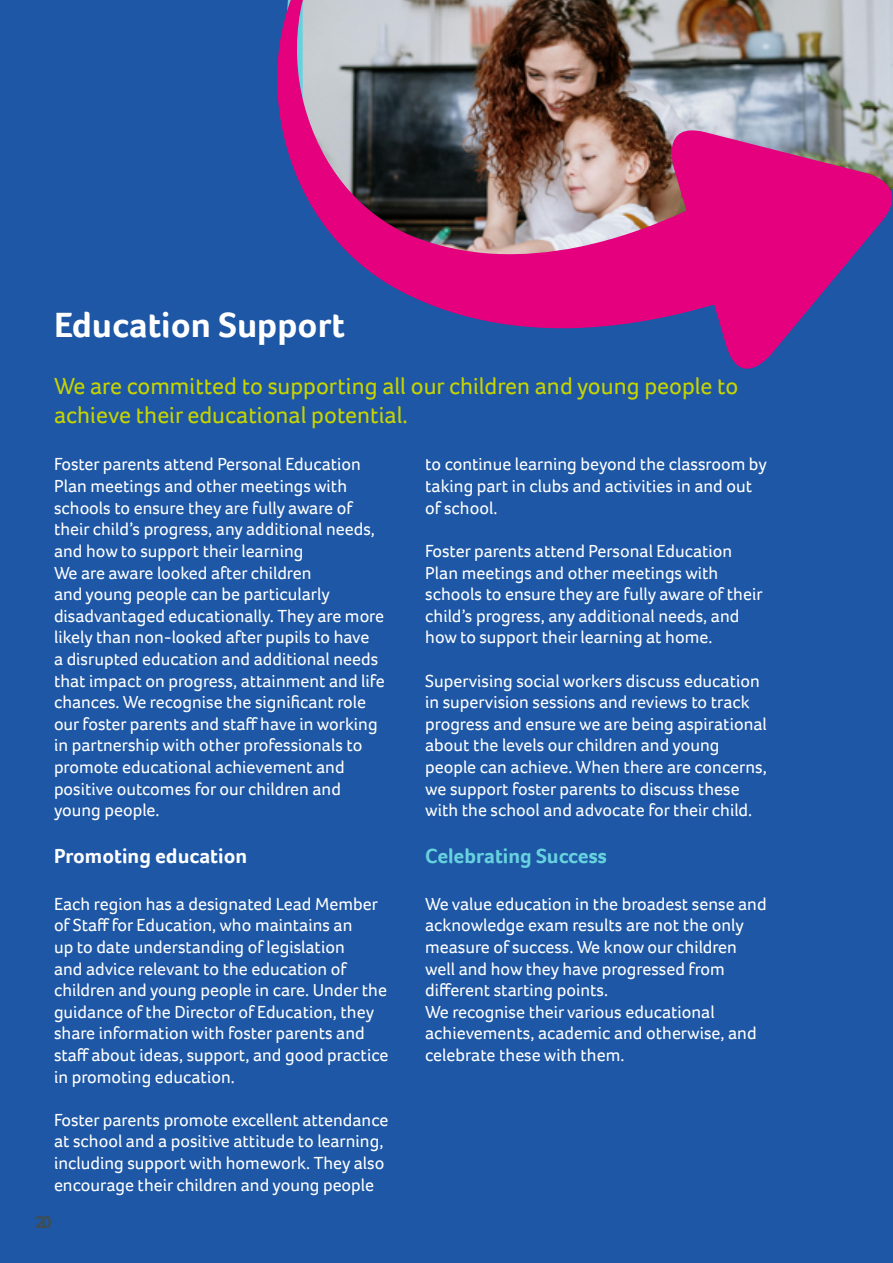
<style>
.page{position:relative;width:893px;height:1263px;background:#fff}
.page>*{position:absolute;margin:0;border:0;box-sizing:border-box;transform-origin:0 0}
.t1{font:700 36px "Foco";color:#fff}
.t2{font:24px/28.8px "Foco";color:#c8d400}
.t3{font:700 21px "Foco";color:#fff}
.t4{font:700 21px "Foco";color:#67d2df}
.t5{font:18px/21.6px "Foco";color:#fff}
.t6{font:700 18px "Foco";color:#3f4e55}
</style>
<div class="page">
<div style="left:0;top:0;width:892px;height:1263px;background:#1d57a5"></div>
<img style="left:277px;top:0;width:616px;height:392px">
<h1 class="t1" style="left:54px;top:301px;width:292px">Education Support</h1>
<h2 class="t2" style="left:54px;top:371px;width:686px">We are committed to supporting all our children and young people to achieve their educational potential.</h2>
<p class="t5" style="left:425px;top:453px;width:343px">to continue learning beyond the classroom by taking part in clubs and activities in and out of school.</p>
<p class="t5" style="left:425px;top:540px;width:339px">Foster parents attend Personal Education Plan meetings and other meetings with schools to ensure they are fully aware of their child’s progress, any additional needs, and how to support their learning at home.</p>
<p class="t5" style="left:425px;top:669px;width:343px">Supervising social workers discuss education in supervision sessions and reviews to track progress and ensure we are being aspirational about the levels our children and young people can achieve. When there are concerns, we support foster parents to discuss these with the school and advocate for their child.</p>
<p class="t4" style="left:425px;top:842px;width:183px">Celebrating Success</p>
<p class="t5" style="left:425px;top:893px;width:343px">We value education in the broadest sense and acknowledge exam results are not the only measure of success. We know our children well and how they have progressed from different starting points.<br>We recognise their various educational achievements, academic and otherwise, and celebrate these with them.</p>
<p class="t5" style="left:54px;top:453px;width:332px">Foster parents attend Personal Education Plan meetings and other meetings with schools to ensure they are fully aware of their child’s progress, any additional needs, and how to support their learning<br>We are aware looked after children<br>and young people can be particularly disadvantaged educationally. They are more likely than non-looked after pupils to have<br>a disrupted education and additional needs that impact on progress, attainment and life chances. We recognise the significant role our foster parents and staff have in working in partnership with other professionals to promote educational achievement and positive outcomes for our children and young people.</p>
<p class="t3" style="left:54px;top:842px;width:195px">Promoting education</p>
<p class="t5" style="left:54px;top:893px;width:336px">Each region has a designated Lead Member of Staff for Education, who maintains an<br>up to date understanding of legislation<br>and advice relevant to the education of children and young people in care. Under the guidance of the Director of Education, they share information with foster parents and staff about ideas, support, and good practice in promoting education.</p>
<p class="t5" style="left:54px;top:1109px;width:336px">Foster parents promote excellent attendance at school and a positive attitude to learning, including support with homework. They also encourage their children and young people</p>
<p class="t6" style="left:35px;top:1209px;width:18px">20</p>
</div>
